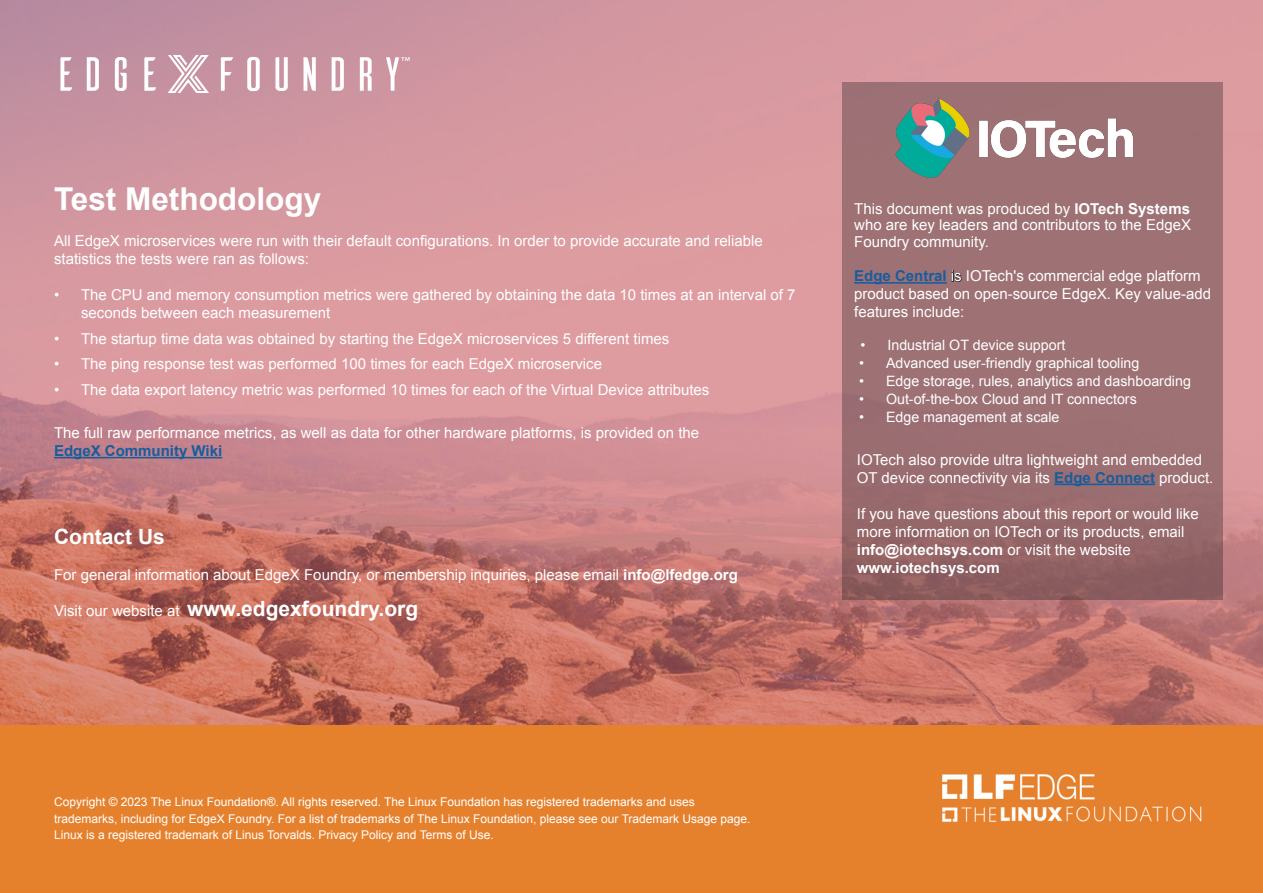
<style>
.page{position:relative;width:1263px;height:893px;background:#fff}
.page>*{position:absolute;margin:0;border:0;box-sizing:border-box;transform-origin:0 0}
.t1{font:700 31.5px "Arial";color:#fff}
.t2{font:700 21px "Arial";color:#fff}
.Paragraph_Style_1{font:15px/18px "Arial";color:#fff}
.t3{font:700 15px "Arial";color:#175d9e}
.t4{font:700 15px "Arial";color:#fff}
.t5{font:14.25px "Arial";color:#fff}
.t6{font:12px/16.5px "Arial";color:#fff}
.s1{font-weight:700}
.s2{font-weight:400;font-size:15px}
.s3{font-weight:700;color:#175d9e}
.s4{color:#231f20}
</style>
<div class="page">
<img style="left:0;top:0;width:1263px;height:725px">
<div style="left:0;top:725px;width:1263px;height:168px;background:#e5812d"></div>
<div style="left:842px;top:82px;width:380px;height:518px;background:linear-gradient(to bottom,#a17579,#956669)"></div>
<hr style="left:854px;top:282px;width:93px;height:2px;background:#175d9e">
<hr style="left:54px;top:457px;width:168px;height:1px;background:#175d9e">
<img style="left:942px;top:774px;width:260px;height:48px">
<img style="left:892px;top:92px;width:245px;height:104px">
<img style="left:60px;top:54px;width:351px;height:39px">
<hr style="left:1054px;top:484px;width:101px;height:1px;background:#175d9e">
<p class="t1" style="left:54px;top:178px;width:269px">Test Methodology</p>
<p class="Paragraph_Style_1" style="left:54px;top:232px;width:710px">All EdgeX microservices were run with their default configurations. In order to provide accurate and reliable statistics the tests were ran as follows:</p>
<p class="Paragraph_Style_1" style="left:81px;top:286px;width:716px;text-indent:-27px">• The CPU and memory consumption metrics were gathered by obtaining the data 10 times at an interval of 7 seconds between each measurement</p>
<p class="Paragraph_Style_1" style="left:54px;top:329px;width:617px">• The startup time data was obtained by starting the EdgeX microservices 5 different times</p>
<p class="Paragraph_Style_1" style="left:54px;top:355px;width:550px">• The ping response test was performed 100 times for each EdgeX microservice</p>
<p class="Paragraph_Style_1" style="left:54px;top:380px;width:657px">• The data export latency metric was performed 10 times for each of the Virtual Device attributes</p>
<p class="Paragraph_Style_1" style="left:54px;top:424px;width:647px">The full raw performance metrics, as well as data for other hardware platforms, is provided on the</p>
<p class="t3" style="left:54px;top:441px;width:170px">EdgeX Community Wiki</p>
<p class="t2" style="left:54px;top:522px;width:112px">Contact Us</p>
<p class="Paragraph_Style_1" style="left:54px;top:565px;width:685px">For general information about EdgeX Foundry, or membership inquiries, please email <span class="s1">info@lfedge.org</span></p>
<p class="t2" style="left:54px;top:594px;width:366px"><span class="s2">Visit our website at</span> www.edgexfoundry.org</p>
<p class="Paragraph_Style_1" style="left:854px;top:200px;width:338px;line-height:16.5px;text-align:justify">This document was produced by <span class="s1">IOTech Systems </span>who are key leaders and contributors to the EdgeX Foundry community.</p>
<p class="Paragraph_Style_1" style="left:854px;top:267px;width:358px"><span class="s3">Edge Central</span> <span class="s4">is</span> IOTech's commercial edge platform product based on open-source EdgeX. Key value-add features include:</p>
<p class="t5" style="left:860px;top:335px;width:206px">• Industrial OT device support</p>
<p class="t5" style="left:859px;top:353px;width:282px">• Advanced user-friendly graphical tooling</p>
<p class="t5" style="left:859px;top:371px;width:333px">• Edge storage, rules, analytics and dashboarding</p>
<p class="t5" style="left:859px;top:389px;width:279px">• Out-of-the-box Cloud and IT connectors</p>
<p class="t5" style="left:859px;top:407px;width:202px">• Edge management at scale</p>
<p class="Paragraph_Style_1" style="left:857px;top:451px;width:358px">IOTech also provide ultra lightweight and embedded<br>OT device connectivity via its <span class="s3">Edge Connect</span> product.</p>
<p class="Paragraph_Style_1" style="left:857px;top:505px;width:343px">If you have questions about this report or would like more information on IOTech or its products, email <span class="s1">info@iotechsys.com</span> or visit the website</p>
<p class="t4" style="left:857px;top:558px;width:144px">www.iotechsys.com</p>
<p class="t6" style="left:54px;top:794px;width:698px">Copyright © 2023 The Linux Foundation®. All rights reserved. The Linux Foundation has registered trademarks and uses trademarks, including for EdgeX Foundry. For a list of trademarks of The Linux Foundation, please see our Trademark Usage page.<br>Linux is a registered trademark of Linus Torvalds. Privacy Policy and Terms of Use.</p>
</div>
